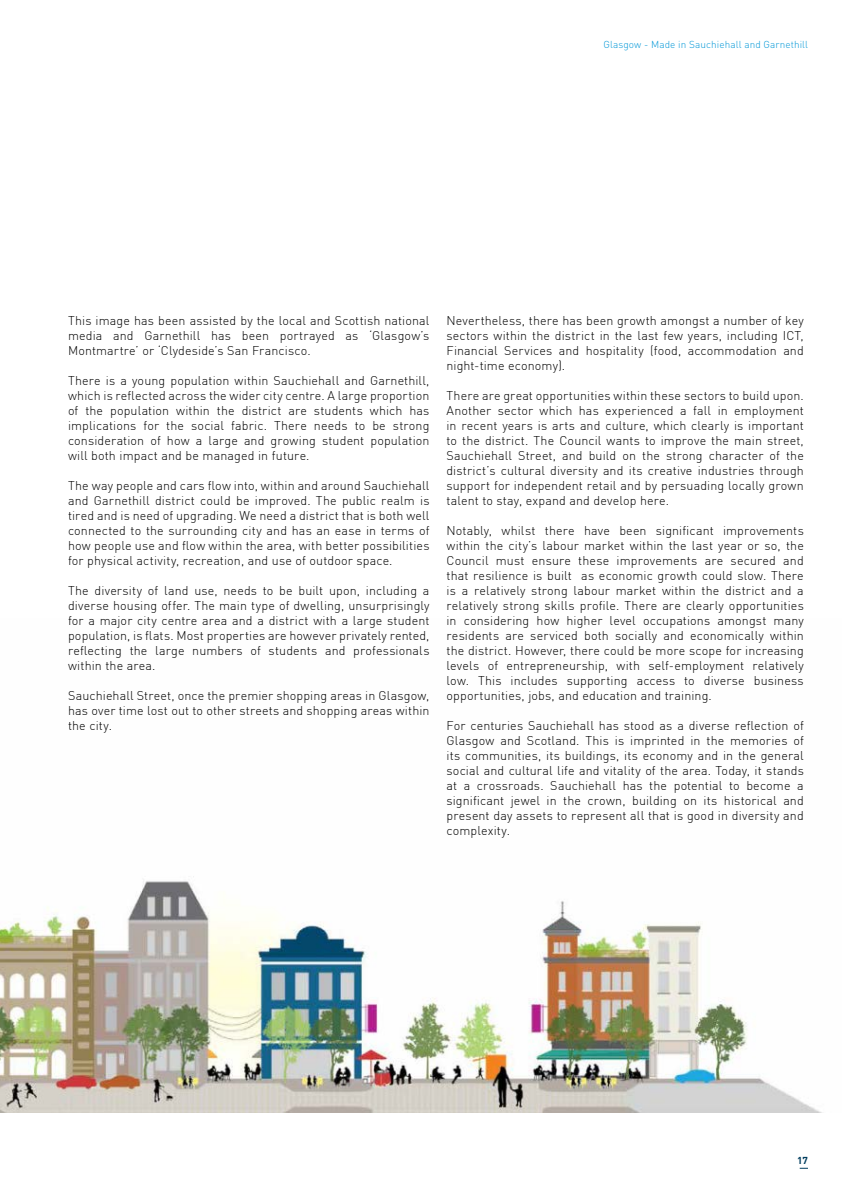
<style>
.page{position:relative;width:842px;height:1191px;background:#fff}
.page>*{position:absolute;margin:0;border:0;box-sizing:border-box;transform-origin:0 0}
.t1{font:300 12.5px/15px "DIN";letter-spacing:.01em;color:#000;text-align:justify}
.t2{font:300 10px "DINOT";letter-spacing:.01em;color:#0097d7}
.t3{font:700 10px "DINOT";color:#003d5e}
</style>
<div class="page">
<img style="left:0;top:876px;width:821px;height:236px">
<p class="t2" style="left:603px;top:38px;width:206px">Glasgow - Made in Sauchiehall and Garnethill</p>
<p class="t1" style="left:68px;top:313px;width:363px">This image has been assisted by the local and Scottish national media and Garnethill has been portrayed as ‘Glasgow’s Montmartre’ or ‘Clydeside’s San Francisco.</p>
<p class="t1" style="left:68px;top:373px;width:363px">There is a young population within Sauchiehall and Garnethill,</p>
<p class="t1" style="left:68px;top:388px;width:363px">which is reflected across the wider city centre. A large proportion</p>
<p class="t1" style="left:68px;top:403px;width:363px">of the population within the district are students which has implications for the social fabric. There needs to be strong consideration of how a large and growing student population will both impact and be managed in future.</p>
<p class="t1" style="left:68px;top:478px;width:363px">The way people and cars flow into, within and around Sauchiehall</p>
<p class="t1" style="left:68px;top:493px;width:363px">and Garnethill district could be improved. The public realm is tired and is need of upgrading. We need a district that is both well connected to the surrounding city and has an ease in terms of</p>
<p class="t1" style="left:68px;top:538px;width:363px">how people use and flow within the area, with better possibilities</p>
<p class="t1" style="left:68px;top:553px;width:326px">for physical activity, recreation, and use of outdoor space.</p>
<p class="t1" style="left:68px;top:583px;width:363px">The diversity of land use, needs to be built upon, including a diverse housing offer. The main type of dwelling, unsurprisingly for a major city centre area and a district with a large student</p>
<p class="t1" style="left:68px;top:628px;width:363px">population, is flats. Most properties are however privately rented, reflecting the large numbers of students and professionals</p>
<p class="t1" style="left:68px;top:658px;width:89px">within the area.</p>
<p class="t1" style="left:68px;top:688px;width:363px">Sauchiehall Street, once the premier shopping areas in Glasgow, has over time lost out to other streets and shopping areas within the city.</p>
<p class="t1" style="left:446px;top:313px;width:359px">Nevertheless, there has been growth amongst a number of key sectors within the district in the last few years, including ICT, Financial Services and hospitality (food, accommodation and night-time economy).</p>
<p class="t1" style="left:446px;top:388px;width:359px">There are great opportunities within these sectors to build upon.<br>Another sector which has experienced a fall in employment in recent years is arts and culture, which clearly is important to the district. The Council wants to improve the main street, Sauchiehall Street, and build on the strong character of the district’s cultural diversity and its creative industries through support for independent retail and by persuading locally grown talent to stay, expand and develop here.</p>
<p class="t1" style="left:446px;top:523px;width:359px">Notably, whilst there have been significant improvements</p>
<p class="t1" style="left:446px;top:538px;width:359px">within the city’s labour market within the last year or so, the Council must ensure these improvements are secured and that resilience is built as economic growth could slow. There is a relatively strong labour market within the district and a</p>
<p class="t1" style="left:446px;top:598px;width:359px">relatively strong skills profile. There are clearly opportunities</p>
<p class="t1" style="left:446px;top:613px;width:359px">in considering how higher level occupations amongst many residents are serviced both socially and economically within the district. However, there could be more scope for increasing levels of entrepreneurship, with self-employment relatively low. This includes supporting access to diverse business opportunities, jobs, and education and training.</p>
<p class="t1" style="left:446px;top:718px;width:359px">For centuries Sauchiehall has stood as a diverse reflection of</p>
<p class="t1" style="left:446px;top:733px;width:359px">Glasgow and Scotland. This is imprinted in the memories of its communities, its buildings, its economy and in the general social and cultural life and vitality of the area. Today, it stands at a crossroads. Sauchiehall has the potential to become a</p>
<p class="t1" style="left:446px;top:793px;width:359px">significant jewel in the crown, building on its historical and</p>
<p class="t1" style="left:446px;top:808px;width:359px">present day assets to represent all that is good in diversity and complexity.</p>
<p class="t3" style="left:797px;top:1153px;width:12px">17</p>
</div>
